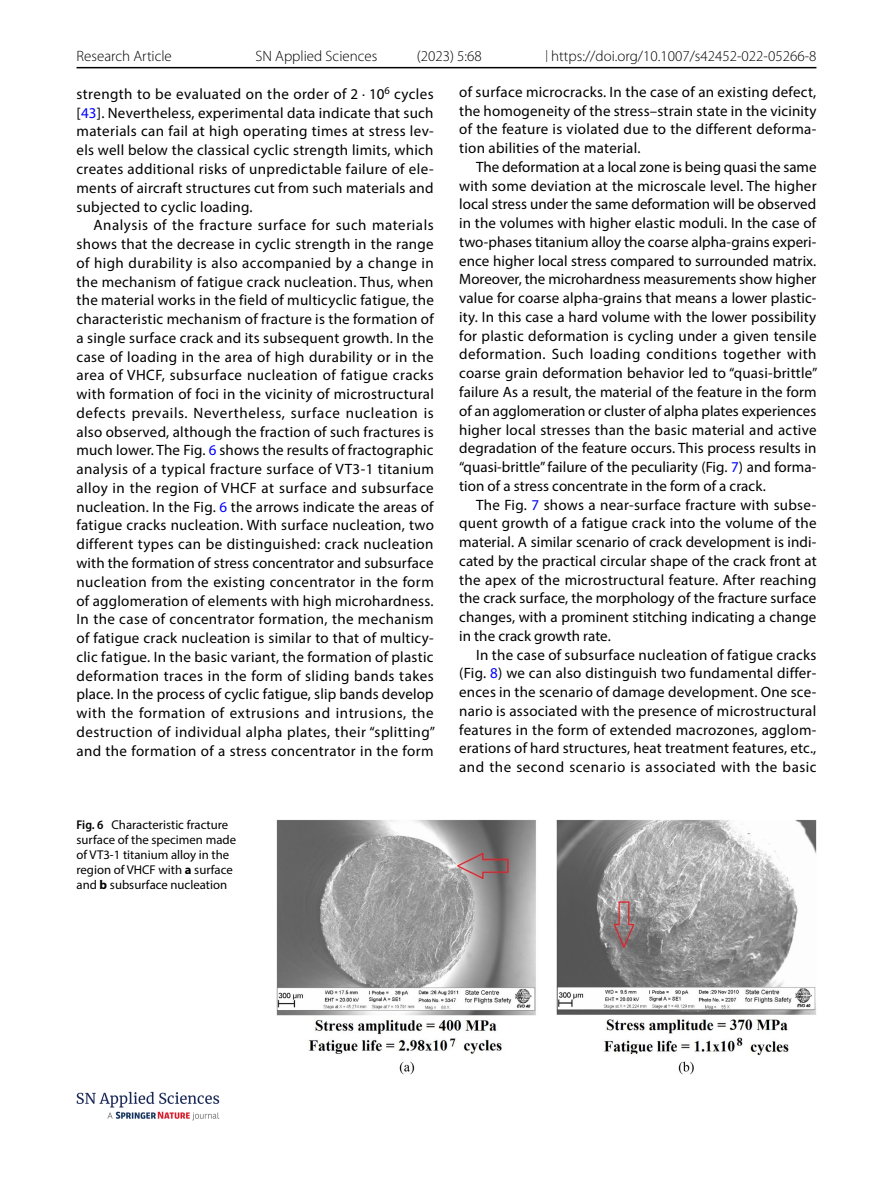
<style>
.page{position:relative;width:893px;height:1187px;background:#fff}
.page>*{position:absolute;margin:0;border:0;box-sizing:border-box;transform-origin:0 0}
.t1{font:15px/18.8px "Myriad Pro";letter-spacing:.02em;color:#000;text-align:justify}
.t2{font:300 15px "Myriad Pro";color:#000}
.t3{font:12.75px/15px "Myriad Pro";color:#000}
.s1{font-size:12px}
.s2{font-family:"Myriad Pro Regular 3"}
.s3{font-family:"STIX Math Script"}
.s4{color:#00f}
.s5{font-weight:600;font-stretch:semi-condensed}
.s6{font-weight:700}
</style>
<div class="page">
<hr style="left:77px;top:67px;width:739px;height:1px;background:#000">
<img style="left:77px;top:1091px;width:143px;height:29px">
<img style="left:276px;top:819px;width:540px;height:254px">
<p class="t2" style="left:77px;top:47px;width:97px">Research Article</p>
<p class="t2" style="left:255px;top:47px;width:123px">SN Applied Sciences</p>
<p class="t2" style="left:417px;top:47px;width:67px">(2023) 5:68</p>
<p class="t2" style="left:545px;top:47px;width:273px"><span class="s1">|</span> https://doi.org/10.1007/s42452-022-05266-8</p>
<p class="t1" style="left:77px;top:84px;width:359px">strength to be evaluated on the order of <span class="s2">2</span> <span class="s3">⋅</span> <span class="s2">10</span><sup>6</sup> cycles [<span class="s4">43</span>]. Nevertheless, experimental data indicate that such materials can fail at high operating times at stress lev&shy;els well below the classical cyclic strength limits, which creates additional risks of unpredictable failure of ele&shy;ments of aircraft structures cut from such materials and subjected to cyclic loading.</p>
<p class="t1" style="left:77px;top:216px;width:360px;text-indent:17px">Analysis of the fracture surface for such materials shows that the decrease in cyclic strength in the range of high durability is also accompanied by a change in the mechanism of fatigue crack nucleation. Thus, when the material works in the field of multicyclic fatigue, the characteristic mechanism of fracture is the formation of a single surface crack and its subsequent growth. In the case of loading in the area of high durability or in the area of VHCF, subsurface nucleation of fatigue cracks with formation of foci in the vicinity of microstructural defects prevails. Nevertheless, surface nucleation is also observed, although the fraction of such fractures is much lower. The Fig. <span class="s4">6</span> shows the results of fractographic analysis of a typical fracture surface of VT3-1 titanium alloy in the region of VHCF at surface and subsurface nucleation. In the Fig. <span class="s4">6</span> the arrows indicate the areas of fatigue cracks nucleation. With surface nucleation, two different types can be distinguished: crack nucleation with the formation of stress concentrator and subsurface nucleation from the existing concentrator in the form of agglomeration of elements with high microhardness.<br>In the case of concentrator formation, the mechanism of fatigue crack nucleation is similar to that of multicy&shy;clic fatigue. In the basic variant, the formation of plastic deformation traces in the form of sliding bands takes place. In the process of cyclic fatigue, slip bands develop with the formation of extrusions and intrusions, the destruction of individual alpha plates, their “splitting” and the formation of a stress concentrator in the form</p>
<p class="t1" style="left:459px;top:82px;width:359px">of surface microcracks. In the case of an existing defect, the homogeneity of the stress–strain state in the vicinity of the feature is violated due to the different deforma&shy;tion abilities of the material.</p>
<p class="t1" style="left:459px;top:157px;width:360px;text-indent:17px">The deformation at a local zone is being quasi the same with some deviation at the microscale level. The higher local stress under the same deformation will be observed in the volumes with higher elastic moduli. In the case of two-phases titanium alloy the coarse alpha-grains experi&shy;ence higher local stress compared to surrounded matrix.<br>Moreover, the microhardness measurements show higher value for coarse alpha-grains that means a lower plastic&shy;ity. In this case a hard volume with the lower possibility for plastic deformation is cycling under a given tensile deformation. Such loading conditions together with coarse grain deformation behavior led to “quasi-brittle” failure As a result, the material of the feature in the form of an agglomeration or cluster of alpha plates experiences higher local stresses than the basic material and active degradation of the feature occurs. This process results in “quasi-brittle” failure of the peculiarity (Fig. <span class="s4">7</span>) and forma&shy;tion of a stress concentrate in the form of a crack.</p>
<p class="t1" style="left:459px;top:495px;width:359px;text-indent:17px">The Fig. <span class="s4">7</span> shows a near-surface fracture with subse&shy;quent growth of a fatigue crack into the volume of the material. A similar scenario of crack development is indi&shy;cated by the practical circular shape of the crack front at the apex of the microstructural feature. After reaching the crack surface, the morphology of the fracture surface changes, with a prominent stitching indicating a change in the crack growth rate.</p>
<p class="t1" style="left:459px;top:645px;width:359px;text-indent:17px">In the case of subsurface nucleation of fatigue cracks (Fig. <span class="s4">8</span>) we can also distinguish two fundamental differ&shy;ences in the scenario of damage development. One sce&shy;nario is associated with the presence of microstructural features in the form of extended macrozones, agglom&shy;erations of hard structures, heat treatment features, etc., and the second scenario is associated with the basic</p>
<p class="t3" style="left:77px;top:817px;width:161px"><span class="s5">Fig. 6</span> Characteristic fracture surface of the specimen made of VT3-1 titanium alloy in the region of VHCF with <span class="s6">a</span> surface and <span class="s6">b</span> subsurface nucleation</p>
</div>
